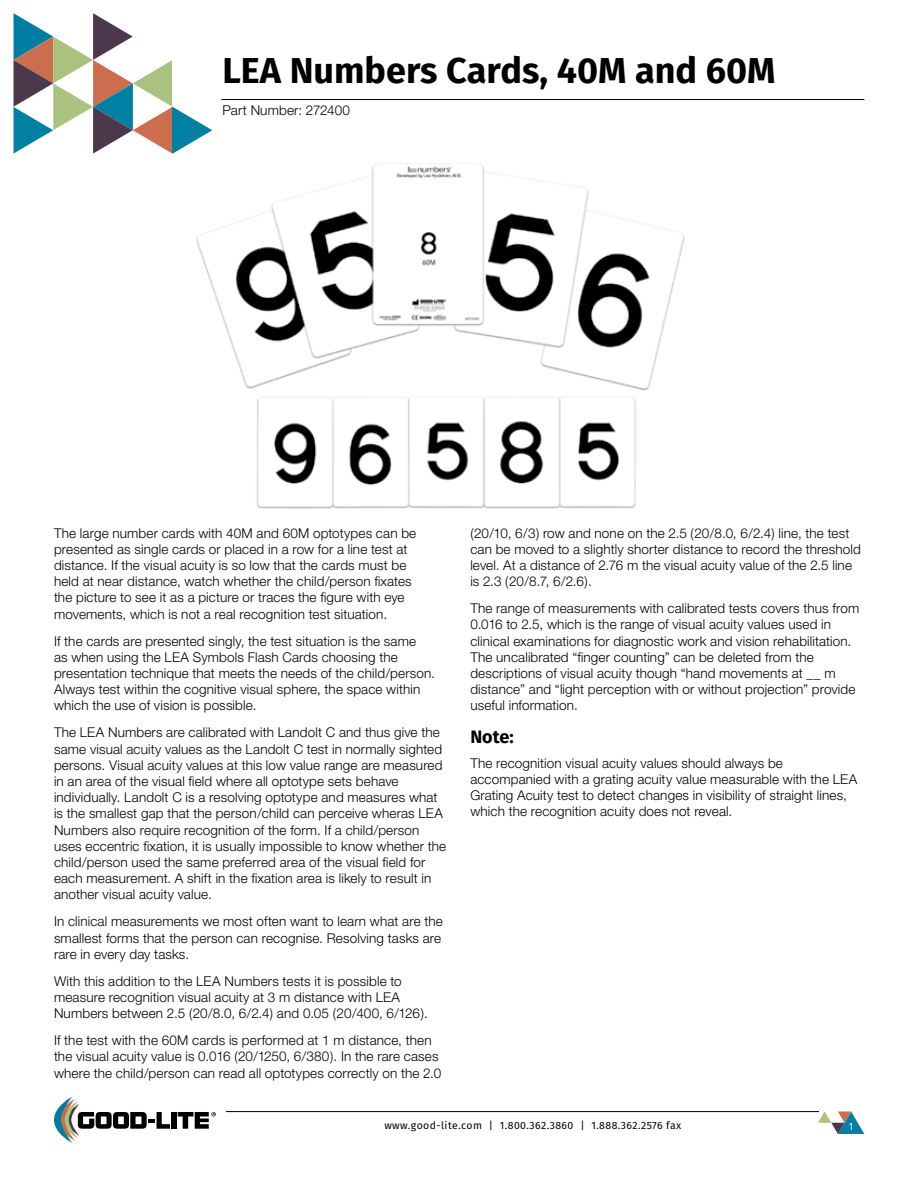
<style>
.page{position:relative;width:918px;height:1188px;background:#fff}
.page>*{position:absolute;margin:0;border:0;box-sizing:border-box;transform-origin:0 0}
.t1{font:700 36px "Fira Sans";color:#000}
.t2{font:700 18px "Fira Sans";color:#000}
.t3{font:300 13.5px/16.2px "Helvetica Neue";letter-spacing:.01em;color:#000}
.t4{font:10.5px "Fira Sans";letter-spacing:.04em;color:#000}
.t5{font:10.5px "Fira Sans";color:#fff}
</style>
<div class="page">
<div style="left:171px;top:1112px;width:5px;height:17px;background:#000"></div>
<svg style="left:178px;top:1112px;width:38px;height:17px"></svg>
<svg style="left:54px;top:1097px;width:116px;height:46px"></svg>
<hr style="left:226px;top:1111px;width:593px;height:1px;background:#000">
<svg style="left:818px;top:1111px;width:46px;height:23px"></svg>
<hr style="left:221px;top:99px;width:643px;height:1px;background:#000">
<img style="left:196px;top:163px;width:489px;height:346px">
<svg style="left:13px;top:13px;width:199px;height:141px"></svg>
<h1 class="t1" style="left:223px;top:40px;width:555px">LEA Numbers Cards, 40M and 60M</h1>
<p class="t3" style="left:223px;top:102px;width:129px">Part Number: 272400</p>
<p class="t3" style="left:54px;top:524px;width:364px">The large number cards with 40M and 60M optotypes can be presented as single cards or placed in a row for a line test at distance. If the visual acuity is so low that the cards must be held at near distance, watch whether the child/person fixates the picture to see it as a picture or traces the figure with eye movements, which is not a real recognition test situation.</p>
<p class="t3" style="left:54px;top:632px;width:383px">If the cards are presented singly, the test situation is the same<br>as when using the LEA Symbols Flash Cards choosing the presentation technique that meets the needs of the child/person.<br>Always test within the cognitive visual sphere, the space within which the use of vision is possible.</p>
<p class="t3" style="left:54px;top:724px;width:394px">The LEA Numbers are calibrated with Landolt C and thus give the same visual acuity values as the Landolt C test in normally sighted persons. Visual acuity values at this low value range are measured in an area of the visual field where all optotype sets behave individually. Landolt C is a resolving optotype and measures what is the smallest gap that the person/child can perceive wheras LEA Numbers also require recognition of the form. If a child/person uses eccentric fixation, it is usually impossible to know whether the child/person used the same preferred area of the visual field for each measurement. A shift in the fixation area is likely to result in another visual acuity value.</p>
<p class="t3" style="left:54px;top:913px;width:390px">In clinical measurements we most often want to learn what are the smallest forms that the person can recognise. Resolving tasks are rare in every day tasks.</p>
<p class="t3" style="left:54px;top:973px;width:375px">With this addition to the LEA Numbers tests it is possible to measure recognition visual acuity at 3 m distance with LEA<br>Numbers between 2.5 (20/8.0, 6/2.4) and 0.05 (20/400, 6/126).</p>
<p class="t3" style="left:54px;top:1032px;width:389px">If the test with the 60M cards is performed at 1 m distance, then the visual acuity value is 0.016 (20/1250, 6/380). In the rare cases where the child/person can read all optotypes correctly on the 2.0</p>
<p class="t3" style="left:470px;top:524px;width:392px">(20/10, 6/3) row and none on the 2.5 (20/8.0, 6/2.4) line, the test can be moved to a slightly shorter distance to record the threshold level. At a distance of 2.76 m the visual acuity value of the 2.5 line is 2.3 (20/8.7, 6/2.6).</p>
<p class="t3" style="left:470px;top:600px;width:390px">The range of measurements with calibrated tests covers thus from 0.016 to 2.5, which is the range of visual acuity values used in clinical examinations for diagnostic work and vision rehabilitation.<br>The uncalibrated “finger counting” can be deleted from the descriptions of visual acuity though “hand movements at __ m distance” and “light perception with or without projection” provide useful information.</p>
<h2 class="t2" style="left:470px;top:721px;width:45px">Note:</h2>
<p class="t3" style="left:470px;top:755px;width:388px">The recognition visual acuity values should always be accompanied with a grating acuity value measurable with the LEA Grating Acuity test to detect changes in visibility of straight lines, which the recognition acuity does not reveal.</p>
<p class="t4" style="left:384px;top:1117px;width:298px">www.good-lite.com | 1.800.362.3860 | 1.888.362.2576 fax</p>
<p class="t5" style="left:849px;top:1118px;width:6px">1</p>
</div>
